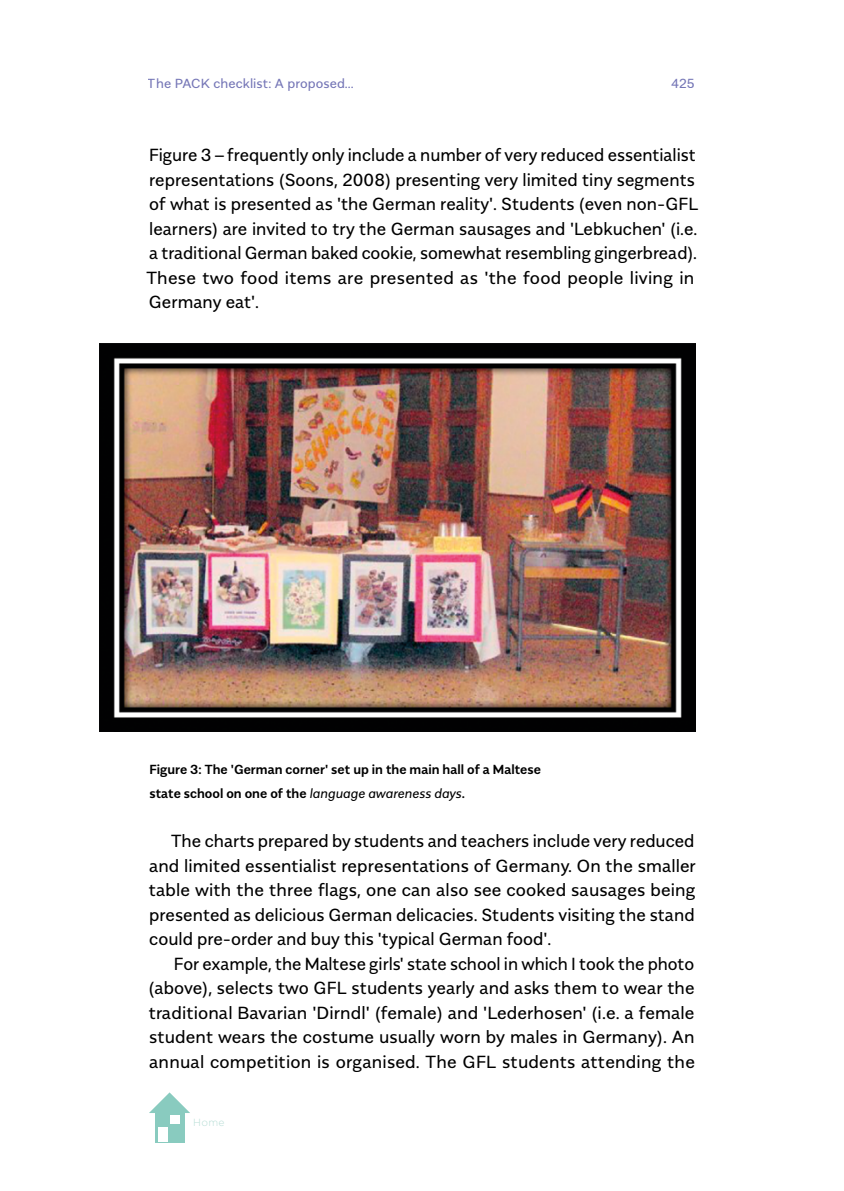
<style>
.page{position:relative;width:844px;height:1191px;background:#fff}
.page>*{position:absolute;margin:0;border:0;box-sizing:border-box;transform-origin:0 0}
.t1{font:17.5px/24.5px "Alergia Normal";color:#000;text-align:justify}
.t2{font:600 13.12px/24.5px "Alergia Normal";color:#000}
.t3{font:13.12px "Alergia Normal";letter-spacing:.005em;color:#7677b7}
.t4{font:300 10.33px "Gotham";color:#b6ddd5}
.s1{font-weight:400;font-style:italic}
</style>
<div class="page">
<div style="left:155px;top:1113px;width:29px;height:29px;background:#89cbbf"></div>
<svg style="left:149px;top:1092px;width:41px;height:21px"></svg>
<div style="left:170px;top:1115px;width:10px;height:9px;background:#fff"></div>
<div style="left:158px;top:1126px;width:10px;height:15px;background:#fff"></div>
<img style="left:99px;top:343px;width:595px;height:389px">
<p class="t3" style="left:148px;top:73px;width:207px">The PACK checklist: A proposed...</p>
<p class="t3" style="left:670px;top:73px;width:26px">425</p>
<p class="t1" style="left:146px;top:141px;width:553px;text-align:left">Figure 3 – frequently only include a number of very reduced essentialist representations (Soons, 2008) presenting very limited tiny segments of what is presented as 'the German reality'. Students (even non-GFL learners) are invited to try the German sausages and 'Lebkuchen' (i.e. a traditional German baked cookie, somewhat resembling gingerbread).<br>These two food items are presented as 'the food people living in Germany eat'.</p>
<p class="t2" style="left:149px;top:755px;width:393px">Figure 3: The 'German corner' set up in the main hall of a Maltese state school on one of the <span class="s1">language awareness days</span>.</p>
<p class="t1" style="left:149px;top:827px;width:548px;text-indent:22px">The charts prepared by students and teachers include very reduced and limited essentialist representations of Germany. On the smaller table with the three flags, one can also see cooked sausages being presented as delicious German delicacies. Students visiting the stand could pre-order and buy this 'typical German food'.</p>
<p class="t1" style="left:148px;top:950px;width:548px;text-indent:25px">For example, the Maltese girls' state school in which I took the photo (above), selects two GFL students yearly and asks them to wear the traditional Bavarian 'Dirndl' (female) and 'Lederhosen' (i.e. a female student wears the costume usually worn by males in Germany). An annual competition is organised. The GFL students attending the</p>
<p class="t4" style="left:193px;top:1116px;width:33px">Home</p>
</div>
